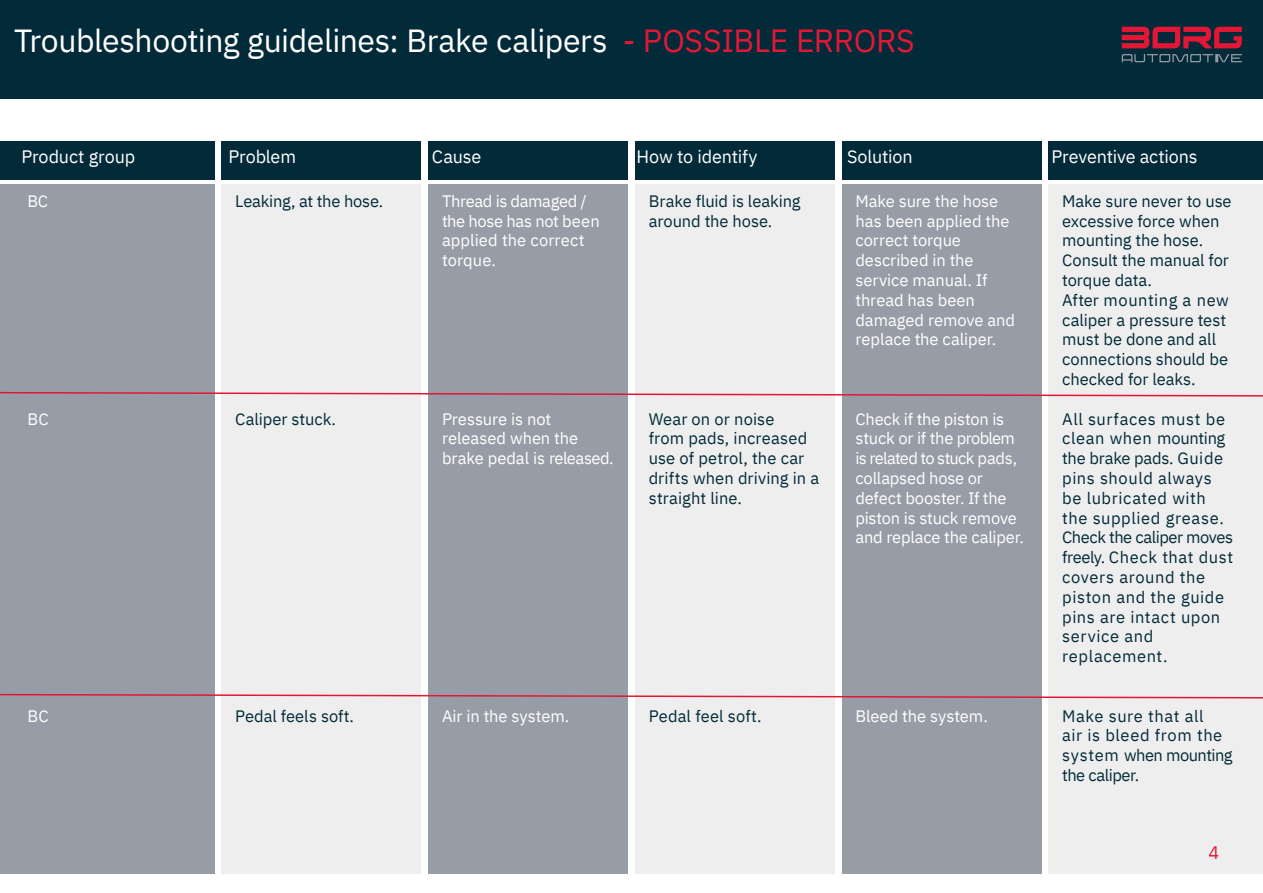
<style>
.page{position:relative;width:1263px;height:893px;background:#fff}
.page>*{position:absolute;margin:0;border:0;box-sizing:border-box;transform-origin:0 0}
.t1{font:31.95px "IBM Plex Sans";letter-spacing:-.015em;color:#fff}
.t2{font:18px "IBM Plex Sans";letter-spacing:-.01em;color:#fff}
.t3{font:18px "IBM Plex Sans";color:#e21736}
.t4{font:16.5px/19.8px "IBM Plex Sans";letter-spacing:-.005em;color:#fff}
.t5{font:16.5px/19.8px "IBM Plex Sans";letter-spacing:.005em;color:#022a38}
.t6{font:16.5px/19.8px "IBM Plex Sans";letter-spacing:.035em;color:#022a38}
.t7{font:16.5px/19.8px "IBM Plex Sans";letter-spacing:.03em;color:#022a38}
.t8{font:16.5px "IBM Plex Sans";letter-spacing:-.015em;color:#022a38}
.s1{color:#e21736}
</style>
<div class="page">
<div style="left:0;top:0;width:1263px;height:99px;background:#022a38"></div>
<svg style="left:1122px;top:54px;width:120px;height:8px"></svg>
<svg style="left:1122px;top:27px;width:120px;height:21px"></svg>
<div style="left:222px;top:141px;width:199px;height:39px;background:#022a38"></div>
<div style="left:428px;top:141px;width:200px;height:39px;background:#022a38"></div>
<div style="left:635px;top:141px;width:200px;height:39px;background:#022a38"></div>
<div style="left:842px;top:141px;width:199px;height:39px;background:#022a38"></div>
<div style="left:1048px;top:141px;width:215px;height:39px;background:#022a38"></div>
<div style="left:0;top:141px;width:214px;height:39px;background:#022a38"></div>
<div style="left:0;top:184px;width:214px;height:690px;background:#979da6"></div>
<div style="left:222px;top:184px;width:199px;height:690px;background:#eeeeef"></div>
<div style="left:428px;top:184px;width:200px;height:690px;background:#979da6"></div>
<div style="left:635px;top:184px;width:200px;height:690px;background:#eeeeef"></div>
<div style="left:842px;top:184px;width:199px;height:690px;background:#979da6"></div>
<div style="left:1048px;top:184px;width:215px;height:690px;background:#eeeeef"></div>
<svg style="left:0;top:391px;width:1263px;height:6px"></svg>
<svg style="left:0;top:693px;width:1263px;height:6px"></svg>
<p class="t1" style="left:14px;top:16px;width:902px">Troubleshooting guidelines: Brake calipers <span class="s1">- POSSIBLE ERRORS</span></p>
<p class="t2" style="left:21px;top:143px;width:115px">Product group</p>
<p class="t2" style="left:228px;top:143px;width:69px">Problem</p>
<p class="t2" style="left:432px;top:143px;width:51px">Cause</p>
<p class="t2" style="left:637px;top:143px;width:122px">How to identify</p>
<p class="t2" style="left:847px;top:143px;width:67px">Solution</p>
<p class="t2" style="left:1051px;top:143px;width:148px">Preventive actions</p>
<p class="t4" style="left:28px;top:190px;width:22px">BC</p>
<p class="t4" style="left:442px;top:190px;width:159px">Thread is damaged / the hose has not been applied the correct torque.</p>
<p class="t5" style="left:649px;top:190px;width:153px">Brake fluid is leaking around the hose.</p>
<p class="t4" style="left:855px;top:190px;width:161px">Make sure the hose has been applied the correct torque described in the service manual. If thread has been damaged remove and replace the caliper.</p>
<p class="t5" style="left:1062px;top:190px;width:171px">Make sure never to use excessive force when mounting the hose.<br>Consult the manual for torque data.<br>After mounting a new caliper a pressure test must be done and all connections should be checked for leaks.</p>
<p class="t6" style="left:1062px;top:407px;width:173px">All surfaces must be clean when mounting the brake pads. Guide pins should always be lubricated with the supplied grease.<br>Check the caliper moves freely. Check that dust covers around the piston and the guide pins are intact upon service and replacement.</p>
<p class="t8" style="left:235px;top:189px;width:150px">Leaking, at the hose.</p>
<p class="t4" style="left:442px;top:407px;width:173px">Pressure is not released when the brake pedal is released.</p>
<p class="t5" style="left:649px;top:407px;width:172px">Wear on or noise<br>from pads, increased use of petrol, the car drifts when driving in a straight line.</p>
<p class="t4" style="left:855px;top:407px;width:170px">Check if the piston is stuck or if the problem is related to stuck pads, collapsed hose or defect booster. If the piston is stuck remove and replace the caliper.</p>
<p class="t4" style="left:28px;top:407px;width:23px">BC</p>
<p class="t5" style="left:235px;top:408px;width:102px">Caliper stuck.</p>
<p class="t4" style="left:28px;top:704px;width:23px">BC</p>
<p class="t5" style="left:235px;top:705px;width:120px">Pedal feels soft.</p>
<p class="t4" style="left:442px;top:704px;width:129px">Air in the system.</p>
<p class="t5" style="left:649px;top:704px;width:114px">Pedal feel soft.</p>
<p class="t4" style="left:855px;top:704px;width:134px">Bleed the system.</p>
<p class="t7" style="left:1062px;top:704px;width:172px">Make sure that all<br>air is bleed from the system when mounting the caliper.</p>
<p class="t3" style="left:1208px;top:839px;width:12px">4</p>
</div>
